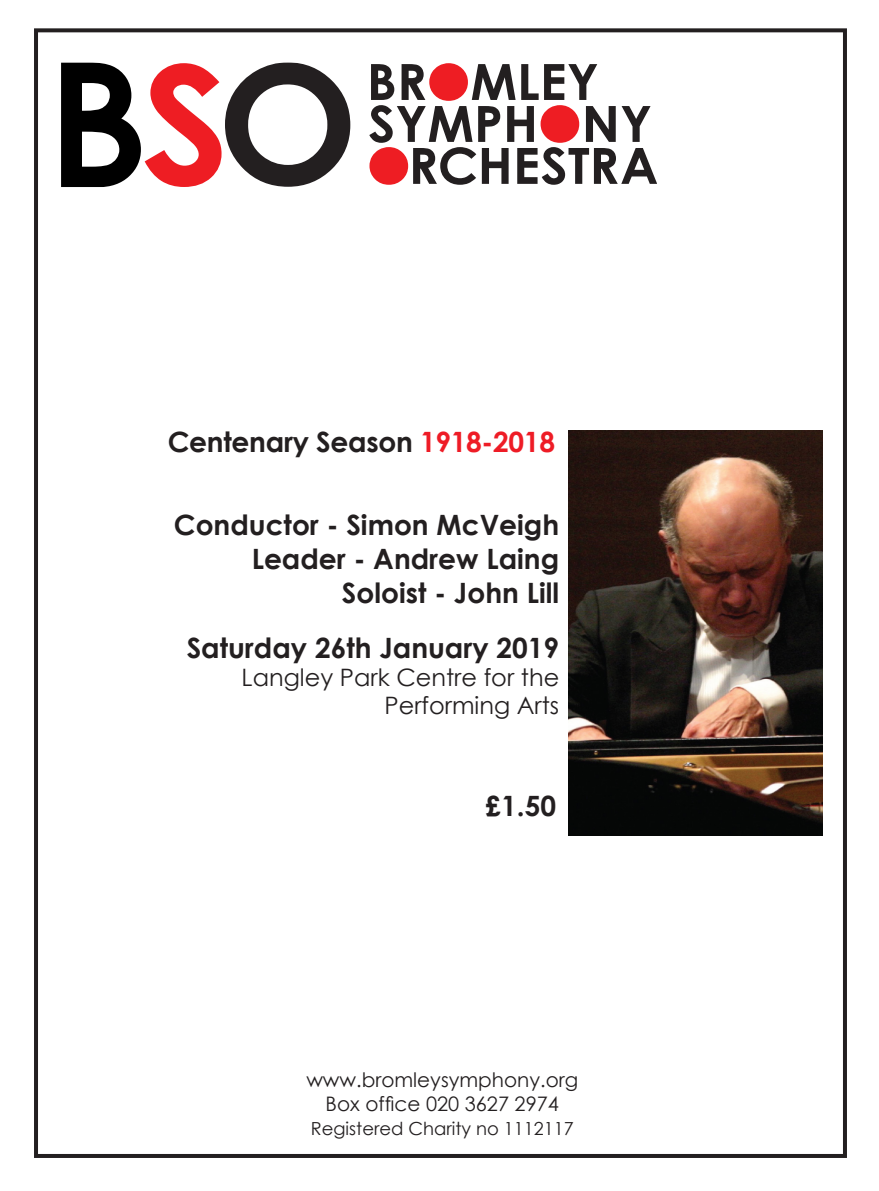
<style>
.page{position:relative;width:879px;height:1191px;background:#fff}
.page>*{position:absolute;margin:0;border:0;box-sizing:border-box;transform-origin:0 0}
.t1{font:700 28px "Century Gothic";color:#231f20}
.t2{font:24px/28px "Century Gothic";color:#231f20;text-align:right}
.t3{font:20px "Century Gothic";color:#231f20}
.t4{font:18px "Century Gothic";color:#231f20}
.s1{color:#ee1c26}
</style>
<div class="page">
<svg style="left:369px;top:63px;width:288px;height:122px"></svg>
<svg style="left:61px;top:62px;width:289px;height:125px"></svg>
<div style="left:34px;top:28px;width:813px;height:1130px;border:4px solid #231f20"></div>
<img style="left:569px;top:430px;width:253px;height:405px">
<p class="t1" style="left:168px;top:420px;width:389px">Centenary Season <span class="s1">1918-2018</span></p>
<p class="t1" style="left:174px;top:504px;width:387px">Conductor - Simon McVeigh</p>
<p class="t1" style="left:252px;top:538px;width:309px">Leader - Andrew Laing</p>
<p class="t1" style="left:342px;top:572px;width:219px">Soloist - John Lill</p>
<p class="t1" style="left:187px;top:626px;width:374px">Saturday 26th January 2019</p>
<p class="t2" style="left:242px;top:663px;width:319px">Langley Park Centre for the<br>Performing Arts</p>
<p class="t1" style="left:485px;top:785px;width:72px">£1.50</p>
<p class="t3" style="left:306px;top:1065px;width:273px">www.bromleysymphony.org</p>
<p class="t3" style="left:326px;top:1089px;width:235px">Box office 020 3627 2974</p>
<p class="t4" style="left:311px;top:1115px;width:264px">Registered Charity no 1112117</p>
</div>
